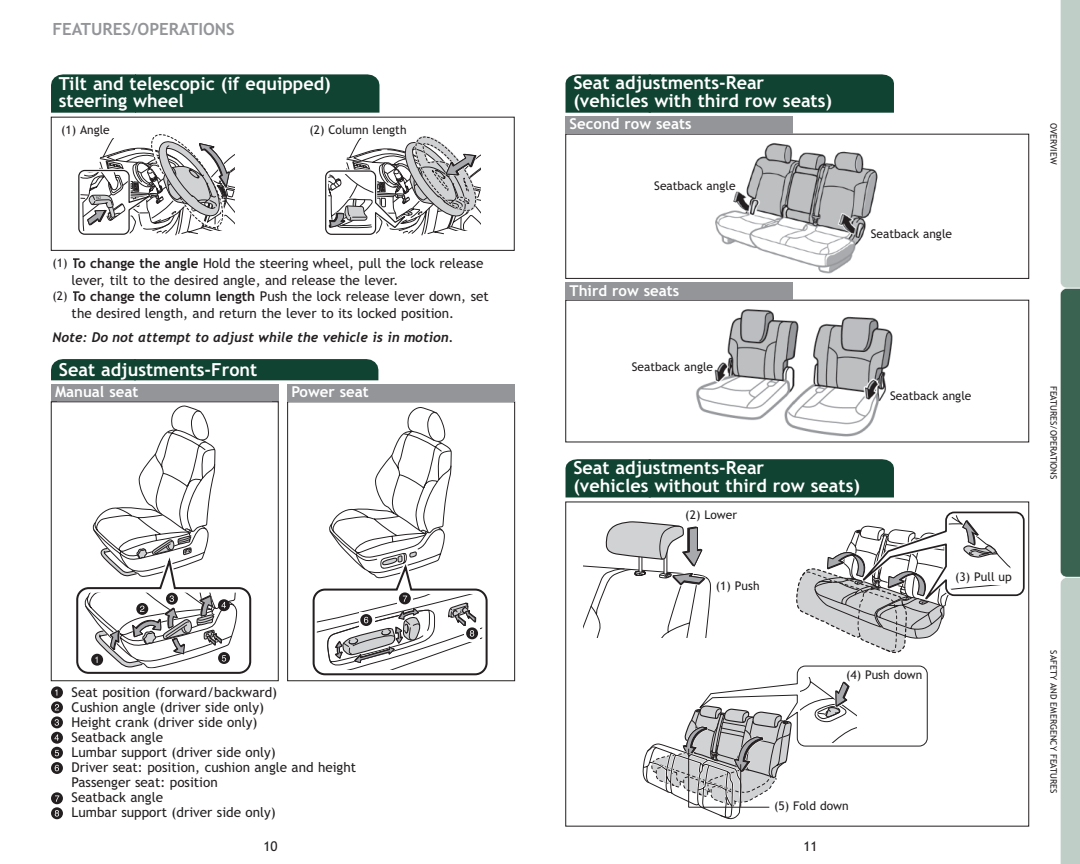
<style>
.page{position:relative;width:1080px;height:864px;background:#fff}
.page>*{position:absolute;margin:0;border:0;box-sizing:border-box;transform-origin:0 0}
.t1{font:700 18px/18px "Trebuchet MS";color:#fff}
.t2{font:700 16.8px "Trebuchet MS";color:#939598}
.t3{font:700 15px "Trebuchet MS";color:#fff}
.t4{font:13.5px/15px "Trebuchet MS";color:#231f20}
.t5{font:italic 700 13.5px "Trebuchet";color:#231f20}
.t6{font:12px "Trebuchet MS";color:#231f20}
.t7{font:9px "Trebuchet MS";color:#231f20}
.s1{font-weight:700}
</style>
<div class="page">
<svg style="left:1060px;top:0;width:20px;height:864px;background:#a0b5ac"></svg>
<div style="left:287px;top:402px;width:228px;height:279px;border:1px solid #231f20"></div>
<div style="left:51px;top:359px;width:327px;height:21px;background:#104331"></div>
<div style="left:51px;top:385px;width:228px;height:17px;background:#939598"></div>
<div style="left:51px;top:402px;width:228px;height:279px;border:1px solid #231f20"></div>
<div style="left:287px;top:385px;width:228px;height:17px;background:#939598"></div>
<svg style="left:312px;top:407px;width:176px;height:269px"></svg>
<svg style="left:51px;top:686px;width:12px;height:12px"></svg>
<svg style="left:55px;top:689px;width:2px;height:7px"></svg>
<svg style="left:51px;top:701px;width:12px;height:12px"></svg>
<svg style="left:55px;top:704px;width:4px;height:6px"></svg>
<div style="left:51px;top:716px;width:12px;height:12px;background:#231f20;border-radius:50%"></div>
<svg style="left:55px;top:719px;width:4px;height:7px"></svg>
<div style="left:51px;top:732px;width:12px;height:12px;background:#231f20;border-radius:50%"></div>
<svg style="left:55px;top:734px;width:4px;height:7px"></svg>
<svg style="left:51px;top:747px;width:12px;height:12px"></svg>
<svg style="left:55px;top:750px;width:4px;height:6px"></svg>
<svg style="left:51px;top:762px;width:12px;height:12px"></svg>
<svg style="left:55px;top:765px;width:4px;height:6px"></svg>
<div style="left:51px;top:792px;width:12px;height:12px;background:#231f20;border-radius:50%"></div>
<svg style="left:55px;top:795px;width:4px;height:7px"></svg>
<div style="left:51px;top:807px;width:12px;height:12px;background:#231f20;border-radius:50%"></div>
<svg style="left:55px;top:810px;width:4px;height:7px"></svg>
<svg style="left:76px;top:405px;width:176px;height:269px"></svg>
<div style="left:51px;top:117px;width:463px;height:134px;border:1px solid #231f20"></div>
<svg style="left:78px;top:134px;width:156px;height:102px"></svg>
<div style="left:202px;top:232px;width:36px;height:8px;background:#fff"></div>
<svg style="left:325px;top:136px;width:155px;height:100px"></svg>
<div style="left:448px;top:232px;width:35px;height:8px;background:#fff"></div>
<div style="left:51px;top:74px;width:328px;height:39px;background:#104331"></div>
<img style="left:696px;top:309px;width:197px;height:128px">
<img style="left:715px;top:143px;width:163px;height:131px">
<div style="left:566px;top:134px;width:463px;height:145px;border:1px solid #231f20"></div>
<div style="left:566px;top:117px;width:227px;height:17px;background:#939598"></div>
<div style="left:566px;top:283px;width:227px;height:17px;background:#939598"></div>
<div style="left:566px;top:74px;width:328px;height:39px;background:#104331"></div>
<svg style="left:642px;top:666px;width:286px;height:154px"></svg>
<div style="left:814px;top:811px;width:50px;height:11px;background:#fff"></div>
<div style="left:566px;top:459px;width:328px;height:38px;background:#104331"></div>
<svg style="left:583px;top:521px;width:128px;height:117px"></svg>
<svg style="left:796px;top:511px;width:229px;height:143px"></svg>
<div style="left:968px;top:647px;width:50px;height:10px;background:#fff"></div>
<div style="left:790px;top:509px;width:45px;height:11px;background:#fff"></div>
<div style="left:954px;top:569px;width:60px;height:16px;background:#fff"></div>
<hr style="left:688px;top:749px;width:1px;height:58px;background:#231f20">
<hr style="left:740px;top:764px;width:1px;height:43px;background:#231f20">
<hr style="left:688px;top:807px;width:81px;height:1px;background:#231f20">
<div style="left:60px;top:123px;width:65px;height:15px;background:#fff"></div>
<div style="left:308px;top:123px;width:102px;height:15px;background:#fff"></div>
<p class="t2" style="left:53px;top:20px;width:184px">FEATURES/OPERATIONS</p>
<h1 class="t1" style="left:59px;top:76px;width:273px;line-height:16.5px">Tilt and telescopic (if equipped) steering wheel</h1>
<p class="t6" style="left:61px;top:123px;width:50px">(1) Angle</p>
<p class="t6" style="left:309px;top:123px;width:99px">(2) Column length</p>
<p class="t6" style="left:53px;top:256px;width:17px">(1)</p>
<p class="t6" style="left:53px;top:289px;width:17px">(2)</p>
<p class="t4" style="left:72px;top:255px;width:419px;line-height:16.5px"><span class="s1">To change the angle</span> Hold the steering wheel, pull the lock release lever, tilt to the desired angle, and release the lever.<br><span class="s1">To change the column length</span> Push the lock release lever down, set the desired length, and return the lever to its locked position.</p>
<p class="t5" style="left:53px;top:329px;width:403px">Note: Do not attempt to adjust while the vehicle is in motion.</p>
<h1 class="t1" style="left:59px;top:361px;width:200px">Seat adjustments-Front</h1>
<p class="t3" style="left:55px;top:383px;width:85px">Manual seat</p>
<p class="t3" style="left:291px;top:383px;width:79px">Power seat</p>
<p class="t4" style="left:72px;top:685px;width:286px">Seat position (forward/backward)<br>Cushion angle (driver side only)<br>Height crank (driver side only)<br>Seatback angle<br>Lumbar support (driver side only)<br>Driver seat: position, cushion angle and height<br>Passenger seat: position<br>Seatback angle<br>Lumbar support (driver side only)</p>
<h1 class="t1" style="left:573px;top:74px;width:260px">Seat adjustments-Rear (vehicles with third row seats)</h1>
<p class="t3" style="left:570px;top:116px;width:124px">Second row seats</p>
<p class="t6" style="left:654px;top:179px;width:83px">Seatback angle</p>
<p class="t3" style="left:570px;top:282px;width:111px">Third row seats</p>
<p class="t6" style="left:871px;top:227px;width:83px">Seatback angle</p>
<p class="t6" style="left:632px;top:360px;width:83px">Seatback angle</p>
<h1 class="t1" style="left:573px;top:459px;width:288px">Seat adjustments-Rear<br>(vehicles without third row seats)</h1>
<p class="t6" style="left:685px;top:508px;width:53px">(2) Lower</p>
<p class="t6" style="left:716px;top:578px;width:45px">(1) Push</p>
<p class="t6" style="left:890px;top:389px;width:83px">Seatback angle</p>
<p class="t6" style="left:955px;top:570px;width:58px">(3) Pull up</p>
<p class="t6" style="left:846px;top:668px;width:78px">(4) Push down</p>
<p class="t6" style="left:774px;top:799px;width:76px">(5) Fold down</p>
<p class="t4" style="left:263px;top:839px;width:16px">10</p>
<p class="t4" style="left:803px;top:839px;width:16px">11</p>
<p class="t7" style="left:1059px;top:123px;width:43px;rotate:90deg">OVERVIEW</p>
<p class="t7" style="left:1059px;top:386px;width:95px;rotate:90deg">FEATURES/OPERATIONS</p>
<p class="t7" style="left:1059px;top:650px;width:144px;rotate:90deg">SAFETY AND EMERGENCY FEATURES</p>
</div>
